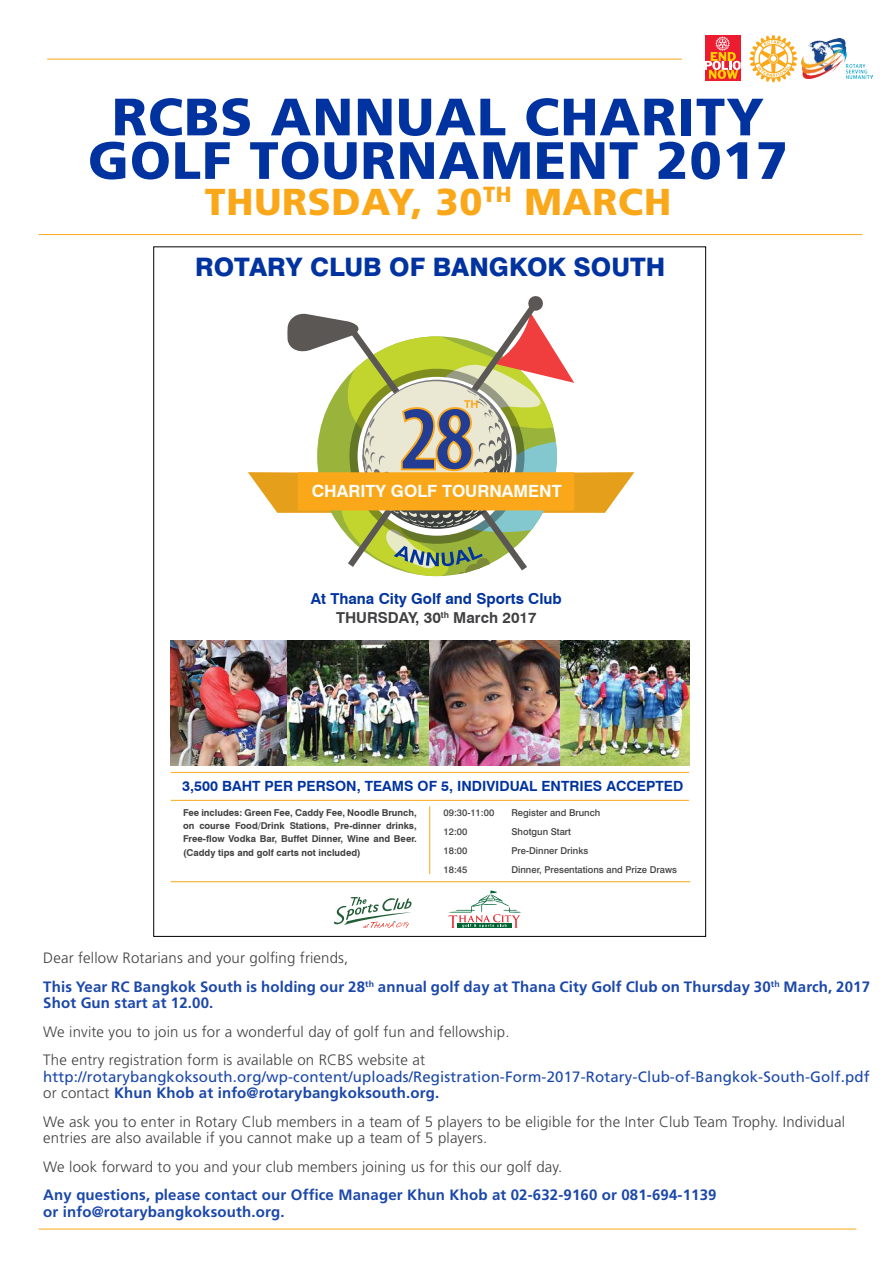
<style>
.page{position:relative;width:893px;height:1263px;background:#fff}
.page>*{position:absolute;margin:0;border:0;box-sizing:border-box;transform-origin:0 0}
.t1{font:700 condensed 93.3px "Myriad Pro";color:#243d94}
.t2{font:900 52.5px/43.5px "Frutiger";letter-spacing:.02em;color:#0033a0;text-align:center}
.t3{font:900 37.5px "Frutiger";letter-spacing:.02em;color:#faa819}
.t4{font:800 25.5px "Swiss 721 BT";color:#0033a0}
.t5{font:700 16.8px "Swiss 721 BT";color:#fff}
.t6{font:700 15.15px "Swiss 721 BT";color:#0033a0}
.t7{font:700 15.15px "Swiss 721 BT";color:#414042}
.t8{font:300 15px/28.5px "Frutiger";letter-spacing:.01em;color:#414042}
.t9{font:700 15px/28.5px "Frutiger";letter-spacing:.01em;color:#1a47aa}
.t10{font:15px/16.5px "Frutiger";letter-spacing:.01em;color:#1a47aa}
.t11{font:700 14.1px "Swiss 721 BT";color:#0033a0}
.t12{font:700 10.8px "Swiss 721 BT";color:#faa819}
.t13{font:700 9.45px/13.2px "Swiss 721 BT";color:#414042;text-align:justify}
.t14{font:500 9.45px "Swiss 721 BT";color:#414042}
.s1{font-weight:300;color:#414042}
.s2{font-weight:700}
</style>
<div class="page">
<img style="left:801px;top:39px;width:71px;height:39px">
<svg style="left:749px;top:35px;width:48px;height:47px"></svg>
<div style="left:705px;top:35px;width:36px;height:46px;background:#ed1b2f"></div>
<svg style="left:705px;top:37px;width:36px;height:42px"></svg>
<img style="left:170px;top:296px;width:521px;height:632px">
<hr style="left:39px;top:1229px;width:817px;height:1px;background:#faa819">
<hr style="left:47px;top:59px;width:635px;height:1px;background:#faa819">
<hr style="left:39px;top:234px;width:823px;height:1px;background:#faa819">
<h2 class="t2" style="left:88px;top:94px;width:701px">RCBS ANNUAL CHARITY<br>GOLF TOURNAMENT 2017</h2>
<h3 class="t3" style="left:205px;top:179px;width:468px">THURSDAY, 30<sup>TH</sup> MARCH</h3>
<h3 class="t4" style="left:195px;top:252px;width:472px">ROTARY CLUB OF BANGKOK SOUTH</h3>
<p class="t12" style="left:464px;top:397px;width:16px">TH</p>
<h1 class="t1" style="left:399px;top:380px;width:76px">28</h1>
<p class="t5" style="left:312px;top:481px;width:252px">CHARITY GOLF TOURNAMENT</p>
<p class="t6" style="left:311px;top:589px;width:252px">At Thana City Golf and Sports Club</p>
<p class="t7" style="left:336px;top:609px;width:202px">THURSDAY, 30<sup>th</sup> March 2017</p>
<p class="t11" style="left:182px;top:778px;width:502px">3,500 BAHT PER PERSON, TEAMS OF 5, INDIVIDUAL ENTRIES ACCEPTED</p>
<p class="t13" style="left:183px;top:806px;width:235px">Fee includes: Green Fee, Caddy Fee, Noodle Brunch, on course Food/Drink Stations, Pre-dinner drinks, Free-flow Vodka Bar, Buffet Dinner, Wine and Beer. (Caddy tips and golf carts not included)</p>
<p class="t14" style="left:443px;top:807px;width:52px">09:30-11:00</p>
<p class="t14" style="left:511px;top:807px;width:90px">Register and Brunch</p>
<p class="t14" style="left:443px;top:826px;width:25px">12:00</p>
<p class="t14" style="left:511px;top:826px;width:61px">Shotgun Start</p>
<p class="t14" style="left:443px;top:844px;width:25px">18:00</p>
<p class="t14" style="left:511px;top:844px;width:78px">Pre-Dinner Drinks</p>
<p class="t14" style="left:443px;top:863px;width:25px">18:45</p>
<p class="t14" style="left:511px;top:863px;width:167px">Dinner, Presentations and Prize Draws</p>
<p class="t9" style="left:43px;top:944px;width:828px"><span class="s1">Dear fellow Rotarians and your golfing friends,<br></span>This Year RC Bangkok South is holding our 28<sup>th</sup> annual golf day at Thana City Golf Club on Thursday 30<sup>th</sup> March, 2017</p>
<p class="t9" style="left:43px;top:989px;width:172px">Shot Gun start at 12.00.</p>
<p class="t8" style="left:43px;top:1017px;width:468px">We invite you to join us for a wonderful day of golf fun and fellowship.<br>The entry registration form is available on RCBS website at</p>
<p class="t10" style="left:43px;top:1068px;width:828px">http://rotarybangkoksouth.org/wp-content/uploads/Registration-Form-2017-Rotary-Club-of-Bangkok-South-Golf.pdf <span class="s1">or contact</span> <span class="s2">Khun Khob at info@rotarybangkoksouth.org.</span></p>
<p class="t8" style="left:43px;top:1113px;width:803px;line-height:16.5px">We ask you to enter in Rotary Club members in a team of 5 players to be eligible for the Inter Club Team Trophy. Individual entries are also available if you cannot make up a team of 5 players.</p>
<p class="t8" style="left:43px;top:1152px;width:520px">We look forward to you and your club members joining us for this our golf day.</p>
<p class="t9" style="left:43px;top:1187px;width:675px;line-height:16.5px">Any questions, please contact our Office Manager Khun Khob at 02-632-9160 or 081-694-1139 or info@rotarybangkoksouth.org.</p>
</div>
